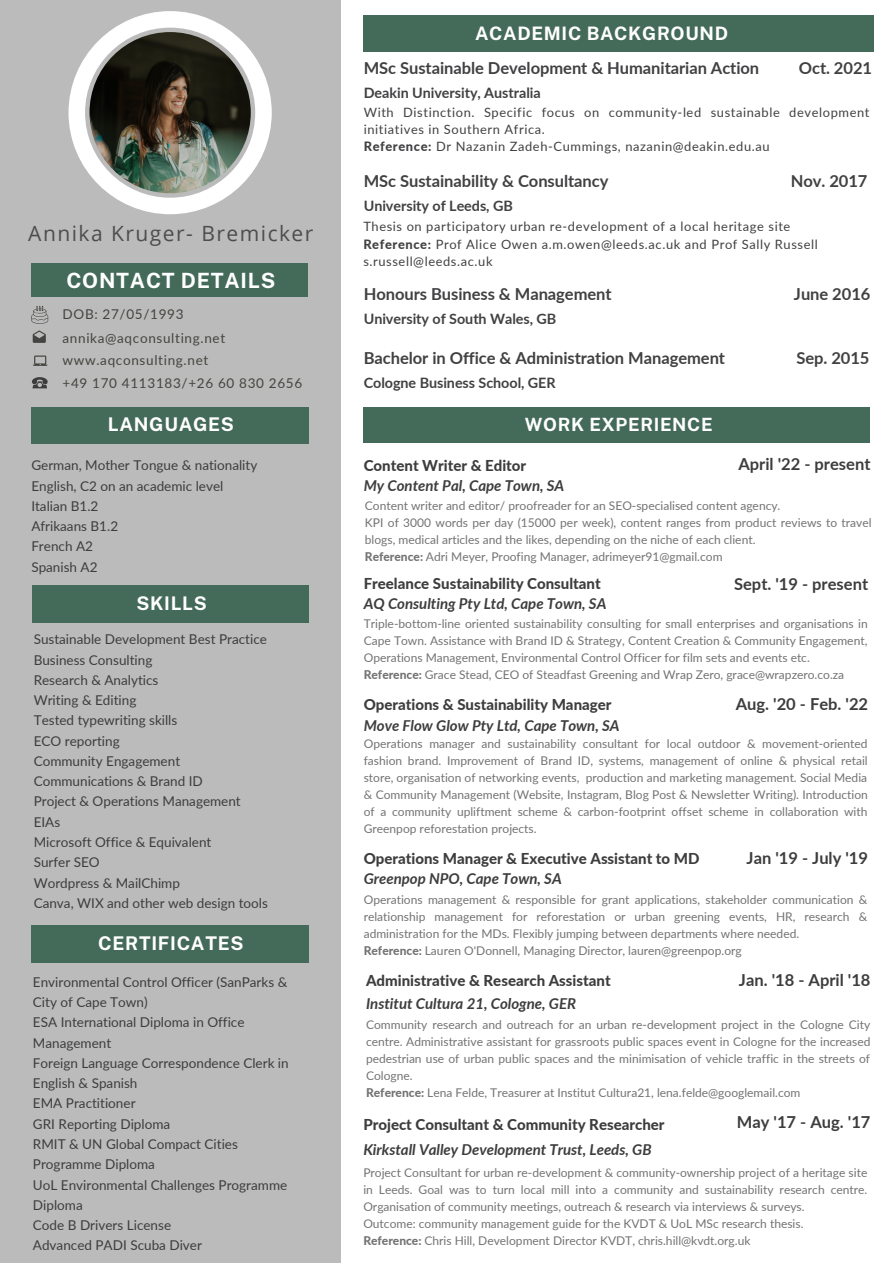
<style>
.page{position:relative;width:894px;height:1264px;background:#fff}
.page>*{position:absolute;margin:0;border:0;box-sizing:border-box;transform-origin:0 0}
.t1{font:21px "Open Sans";letter-spacing:.07em;color:#4d4d4f}
.t2{font:700 21px "Public Sans";letter-spacing:.035em;color:#fff}
.t3{font:700 18.9px "Public Sans";letter-spacing:.035em;color:#fff}
.t4{font:700 18.75px "Public Sans";letter-spacing:.035em;color:#fff}
.t5{font:700 18.6px "Public Sans";letter-spacing:.035em;color:#fff}
.t6{font:700 18.3px "Public Sans";letter-spacing:.035em;color:#fff}
.t7{font:700 16.5px "Lato";letter-spacing:-.005em;color:#414042}
.t8{font:700 16.5px "Lato";color:#3d3d3d}
.t9{font:800 15px "Lato";color:#3d3d3d}
.t10{font:italic 700 15px "Lato";color:#3d3d3d}
.t11{font:700 14.4px "Lato";letter-spacing:-.005em;color:#414042}
.t12{font:13.5px/20.2px "Lato";color:#3d3d3d}
.t13{font:13.5px/22.5px "Lato";letter-spacing:.05em;color:#444440}
.t14{font:12.9px/17.1px "Lato";letter-spacing:.045em;color:#414042}
.t15{font:12px/17px "Lato";color:#737373}
.s1{font-weight:800}
</style>
<div class="page">
<div style="left:0;top:0;width:340px;height:1262px;background:#bbb"></div>
<svg style="left:68px;top:11px;width:204px;height:203px"></svg>
<div style="left:31px;top:263px;width:277px;height:33px;background:#446a5a"></div>
<div style="left:363px;top:16px;width:510px;height:35px;background:#446a5a"></div>
<svg style="left:33px;top:355px;width:14px;height:11px"></svg>
<svg style="left:33px;top:330px;width:13px;height:13px"></svg>
<svg style="left:32px;top:377px;width:16px;height:11px"></svg>
<div style="left:31px;top:407px;width:278px;height:36px;background:#446a5a"></div>
<div style="left:33px;top:585px;width:276px;height:37px;background:#446a5a"></div>
<div style="left:31px;top:925px;width:278px;height:37px;background:#446a5a"></div>
<div style="left:363px;top:407px;width:506px;height:35px;background:#446a5a"></div>
<svg style="left:31px;top:306px;width:17px;height:18px"></svg>
<h1 class="t1" style="left:28px;top:219px;width:287px">Annika Kruger- Bremicker</h1>
<h1 class="t2" style="left:66px;top:267px;width:210px">CONTACT DETAILS</h1>
<p class="t13" style="left:62px;top:303px;width:123px">DOB: 27/05/1993</p>
<p class="t13" style="left:62px;top:326px;width:164px">annika@aqconsulting.net</p>
<p class="t13" style="left:62px;top:349px;width:241px">www.aqconsulting.net<br>+49 170 4113183/+26 60 830 2656</p>
<h2 class="t3" style="left:108px;top:413px;width:128px">LANGUAGES</h2>
<p class="t12" style="left:31px;top:455px;width:227px">German, Mother Tongue &amp; nationality<br>English, C2 on an academic level<br>Italian B1.2<br>Afrikaans B1.2<br>French A2<br>Spanish A2</p>
<h3 class="t4" style="left:136px;top:592px;width:72px">SKILLS</h3>
<p class="t12" style="left:34px;top:629px;width:236px">Sustainable Development Best Practice<br>Business Consulting<br>Research &amp; Analytics<br>Writing &amp; Editing<br>Tested typewriting skills<br>ECO reporting<br>Community Engagement<br>Communications &amp; Brand ID<br>Project &amp; Operations Management<br>EIAs<br>Microsoft Office &amp; Equivalent<br>Surfer SEO<br>Wordpress &amp; MailChimp<br>Canva, WIX and other web design tools</p>
<h2 class="t3" style="left:98px;top:932px;width:147px">CERTIFICATES</h2>
<p class="t12" style="left:33px;top:971px;width:257px">Environmental Control Officer (SanParks &amp;<br>City of Cape Town)<br>ESA International Diploma in Office<br>Management<br>Foreign Language Correspondence Clerk in<br>English &amp; Spanish<br>EMA Practitioner<br>GRI Reporting Diploma<br>RMIT &amp; UN Global Compact Cities<br>Programme Diploma<br>UoL Environmental Challenges Programme<br>Diploma<br>Code B Drivers License<br>Advanced PADI Scuba Diver</p>
<h3 class="t5" style="left:475px;top:22px;width:254px">ACADEMIC BACKGROUND</h3>
<h3 class="t7" style="left:363px;top:57px;width:397px">MSc Sustainable Development &amp; Humanitarian Action</h3>
<h3 class="t7" style="left:798px;top:57px;width:75px">Oct. 2021</h3>
<p class="t11" style="left:363px;top:83px;width:178px">Deakin University, Australia</p>
<p class="t14" style="left:363px;top:103px;width:507px">With Distinction. Specific focus on community-led sustainable development initiatives in Southern Africa.<br><span class="s1">Reference:</span> Dr Nazanin Zadeh-Cummings, nazanin@deakin.edu.au</p>
<h3 class="t7" style="left:363px;top:171px;width:246px">MSc Sustainability &amp; Consultancy</h3>
<h3 class="t7" style="left:790px;top:171px;width:78px">Nov. 2017</h3>
<p class="t11" style="left:363px;top:197px;width:150px">University of Leeds, GB</p>
<p class="t14" style="left:363px;top:218px;width:456px">Thesis on participatory urban re-development of a local heritage site<br><span class="s1">Reference:</span> Prof Alice Owen a.m.owen@leeds.ac.uk and Prof Sally Russell s.russell@leeds.ac.uk</p>
<h3 class="t7" style="left:363px;top:283px;width:249px">Honours Business &amp; Management</h3>
<h3 class="t7" style="left:793px;top:283px;width:78px">June 2016</h3>
<p class="t11" style="left:363px;top:309px;width:194px">University of South Wales, GB</p>
<h3 class="t7" style="left:363px;top:348px;width:363px">Bachelor in Office &amp; Administration Management</h3>
<h3 class="t7" style="left:796px;top:348px;width:75px">Sep. 2015</h3>
<p class="t11" style="left:363px;top:374px;width:193px">Cologne Business School, GER</p>
<h3 class="t6" style="left:524px;top:413px;width:189px">WORK EXPERIENCE</h3>
<h3 class="t8" style="left:738px;top:454px;width:133px">April '22 - present</h3>
<p class="t9" style="left:363px;top:456px;width:164px">Content Writer &amp; Editor</p>
<p class="t15" style="left:365px;top:497px;width:508px">Content writer and editor/ proofreader for an SEO-specialised content agency.<br>KPI of 3000 words per day (15000 per week), content ranges from product reviews to travel blogs, medical articles and the likes, depending on the niche of each client.<br><span class="s1">Reference:</span> Adri Meyer, Proofing Manager, adrimeyer91@gmail.com</p>
<h3 class="t8" style="left:733px;top:574px;width:135px">Sept. '19 - present</h3>
<p class="t10" style="left:363px;top:594px;width:244px">AQ Consulting Pty Ltd, Cape Town, SA</p>
<p class="t10" style="left:363px;top:476px;width:202px">My Content Pal, Cape Town, SA</p>
<p class="t9" style="left:363px;top:574px;width:238px">Freelance Sustainability Consultant</p>
<p class="t15" style="left:363px;top:615px;width:505px">Triple-bottom-line oriented sustainability consulting for small enterprises and organisations in Cape Town. Assistance with Brand ID &amp; Strategy, Content Creation &amp; Community Engagement, Operations Management, Environmental Control Officer for film sets and events etc.<br><span class="s1">Reference:</span> Grace Stead, CEO of Steadfast Greening and Wrap Zero, grace@wrapzero.co.za</p>
<p class="t10" style="left:363px;top:716px;width:257px">Move Flow Glow Pty Ltd, Cape Town, SA</p>
<h3 class="t8" style="left:735px;top:693px;width:134px">Aug. '20 - Feb. '22</h3>
<p class="t9" style="left:363px;top:695px;width:249px">Operations &amp; Sustainability Manager</p>
<p class="t15" style="left:363px;top:734px;width:505px;text-align:justify">Operations manager and sustainability consultant for local outdoor &amp; movement-oriented fashion brand. Improvement of Brand ID, systems, management of online &amp; physical retail store, organisation of networking events, production and marketing management. Social Media &amp; Community Management (Website, Instagram, Blog Post &amp; Newsletter Writing). Introduction of a community upliftment scheme &amp; carbon-footprint offset scheme in collaboration with Greenpop reforestation projects.</p>
<h3 class="t8" style="left:746px;top:847px;width:123px">Jan '19 - July '19</h3>
<p class="t10" style="left:363px;top:869px;width:199px">Greenpop NPO, Cape Town, SA</p>
<p class="t9" style="left:363px;top:848px;width:337px">Operations Manager &amp; Executive Assistant to MD</p>
<p class="t15" style="left:363px;top:891px;width:505px">Operations management &amp; responsible for grant applications, stakeholder communication &amp; relationship management for reforestation or urban greening events, HR, research &amp; administration for the MDs. Flexibly jumping between departments where needed.<br><span class="s1">Reference:</span> Lauren O'Donnell, Managing Director, lauren@greenpop.org</p>
<h3 class="t8" style="left:738px;top:970px;width:133px">Jan. '18 - April '18</h3>
<p class="t9" style="left:366px;top:971px;width:246px">Administrative &amp; Research Assistant</p>
<p class="t15" style="left:366px;top:1015px;width:505px">Community research and outreach for an urban re-development project in the Cologne City centre. Administrative assistant for grassroots public spaces event in Cologne for the increased pedestrian use of urban public spaces and the minimisation of vehicle traffic in the streets of Cologne.<br><span class="s1">Reference:</span> Lena Felde, Treasurer at Institut Cultura21, lena.felde@googlemail.com</p>
<h3 class="t8" style="left:736px;top:1111px;width:135px">May '17 - Aug. '17</h3>
<p class="t10" style="left:363px;top:1140px;width:289px">Kirkstall Valley Development Trust, Leeds, GB</p>
<p class="t10" style="left:366px;top:993px;width:211px">Institut Cultura 21, Cologne, GER</p>
<p class="t9" style="left:363px;top:1114px;width:303px">Project Consultant &amp; Community Researcher</p>
<p class="t15" style="left:363px;top:1164px;width:505px">Project Consultant for urban re-development &amp; community-ownership project of a heritage site in Leeds. Goal was to turn local mill into a community and sustainability research centre.<br>Organisation of community meetings, outreach &amp; research via interviews &amp; surveys.<br>Outcome: community management guide for the KVDT &amp; UoL MSc research thesis.<br><span class="s1">Reference:</span> Chris Hill, Development Director KVDT, chris.hill@kvdt.org.uk</p>
</div>
